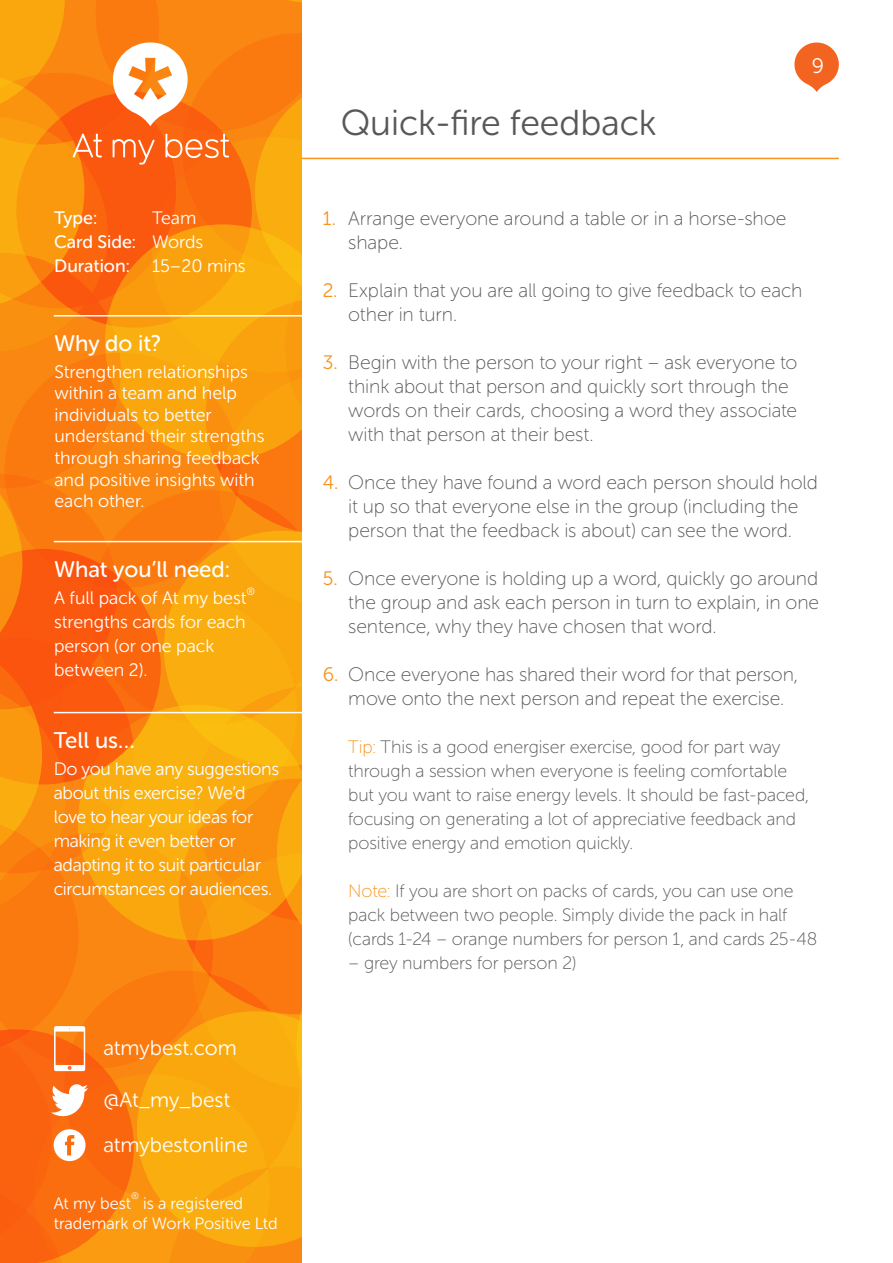
<style>
.page{position:relative;width:893px;height:1263px;background:#fff}
.page>*{position:absolute;margin:0;border:0;box-sizing:border-box;transform-origin:0 0}
.t1{font:36px "Museo Sans Rounded 300";color:#57585a}
.t2{font:22.5px "Museo Sans Rounded 500";color:#fff}
.t3{font:21px/45px "Museo Sans Rounded 300";color:#fff}
.t4{font:19.5px/24px "Museo Sans Rounded 100";letter-spacing:-.005em;color:#57585a}
.t5{font:18px/24px "Museo Sans Rounded 100";letter-spacing:-.005em;color:#57585a}
.t6{font:18px/21.6px "Museo Sans Rounded 300";color:#fff}
.t7{font:18px/24px "Museo Sans Rounded 300";letter-spacing:-.02em;color:#fff}
.t8{font:18px/24px "Museo Sans Rounded 500";color:#fff}
.t9{font:16.5px/19.8px "Museo Sans Rounded 300";color:#fff}
.t10{font:10.5px "Museo Sans Rounded 300";color:#fff}
.t11{font:9.6px "Museo Sans Rounded 300";color:#fff}
.s1{font-family:"Museo Sans Rounded 300"}
.s2{font-family:"Museo Sans Rounded 300";color:#f7931d}
.s3{color:#f7931d}
</style>
<div class="page">
<hr style="left:301px;top:158px;width:538px;height:1px;background:#f7931d">
<svg style="left:794px;top:43px;width:45px;height:49px"></svg>
<svg style="left:0;top:0;width:301px;height:1263px;background:#fa8d13"></svg>
<p class="t8" style="left:54px;top:206px;width:45px">Type:</p>
<p class="t6" style="left:152px;top:207px;width:46px">Team</p>
<p class="t8" style="left:54px;top:230px;width:193px">Card Side: <span class="s1">Words<br></span>Duration: <span class="s1">15–20 mins</span></p>
<p class="t2" style="left:54px;top:331px;width:109px">Why do it?</p>
<p class="t6" style="left:55px;top:361px;width:212px">Strengthen relationships within a team and help individuals to better understand their strengths through sharing feedback and positive insights with each other.</p>
<p class="t2" style="left:54px;top:556px;width:178px">What you’ll need:</p>
<p class="t6" style="left:54px;top:587px;width:194px">A full pack of At my best</p>
<p class="t10" style="left:247px;top:585px;width:10px">®</p>
<p class="t6" style="left:54px;top:610px;width:193px;line-height:24px">strengths cards for each person (or one pack between 2).</p>
<p class="t2" style="left:54px;top:728px;width:83px">Tell us…</p>
<p class="t7" style="left:54px;top:757px;width:227px">Do you have any suggestions about this exercise? We’d love to hear your ideas for making it even better or adapting it to suit particular circumstances or audiences.</p>
<p class="t3" style="left:103px;top:1025px;width:135px">atmybest.com</p>
<p class="t3" style="left:103px;top:1077px;width:146px">@At_my_best atmybestonline</p>
<p class="t11" style="left:131px;top:1190px;width:9px">®</p>
<p class="t9" style="left:54px;top:1193px;width:225px;text-indent:89px">is a registered trademark of Work Positive Ltd</p>
<p class="t9" style="left:54px;top:1193px;width:79px">At my best</p>
<h1 class="t1" style="left:341px;top:103px;width:317px">Quick-fire feedback</h1>
<p class="t3" style="left:812px;top:43px;width:14px">9</p>
<p class="t4" style="left:348px;top:207px;width:440px;text-indent:-26px"><span class="s2">1.</span> Arrange everyone around a table or in a horse-shoe shape.</p>
<p class="t4" style="left:348px;top:279px;width:456px;text-indent:-26px"><span class="s2">2.</span> Explain that you are all going to give feedback to each other in turn.</p>
<p class="t4" style="left:348px;top:351px;width:451px;text-indent:-26px"><span class="s2">3.</span> Begin with the person to your right – ask everyone to think about that person and quickly sort through the words on their cards, choosing a word they associate with that person at their best.</p>
<p class="t4" style="left:323px;top:471px;width:497px;text-align:center"><span class="s2">4.</span> Once they have found a word each person should hold it up so that everyone else in the group (including the person that the feedback is about) can see the word.</p>
<p class="t4" style="left:348px;top:567px;width:472px;text-align:justify;text-indent:-26px"><span class="s2">5.</span> Once everyone is holding up a word, quickly go around the group and ask each person in turn to explain, in one sentence, why they have chosen that word.</p>
<p class="t4" style="left:323px;top:663px;width:477px;text-align:center"><span class="s2">6.</span> Once everyone has shared their word for that person, move onto the next person and repeat the exercise.</p>
<p class="t5" style="left:348px;top:735px;width:462px"><span class="s3">Tip:</span> This is a good energiser exercise, good for part way through a session when everyone is feeling comfortable but you want to raise energy levels. It should be fast-paced, focusing on generating a lot of appreciative feedback and positive energy and emotion quickly.</p>
<p class="t5" style="left:348px;top:879px;width:471px"><span class="s3">Note:</span> If you are short on packs of cards, you can use one pack between two people. Simply divide the pack in half (cards 1-24 – orange numbers for person 1, and cards 25-48</p>
<p class="t5" style="left:348px;top:951px;width:230px">– grey numbers for person 2)</p>
</div>
